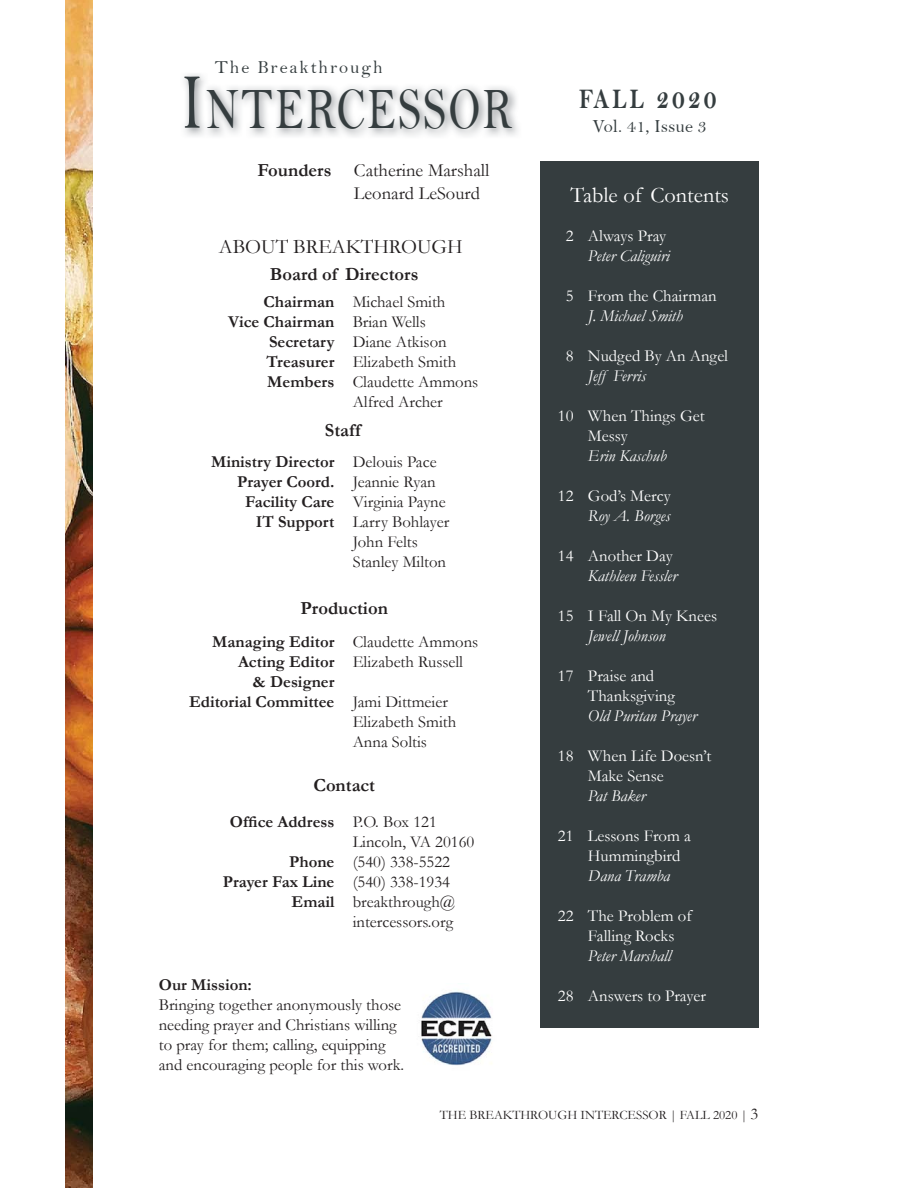
<style>
.page{position:relative;width:918px;height:1188px;background:#fff}
.page>*{position:absolute;margin:0;border:0;box-sizing:border-box;transform-origin:0 0}
.t1{font:59.25px "Bell";letter-spacing:.05em;color:#353d3f;scale:.74 1}
.t2{font:22.2px "Garamond";color:#fff}
.t3{font:20.4px "Garamond";color:#231f20}
.t4{font:18.6px/22.2px "Garamond";color:#231f20}
.t5{font:700 18.6px "Garamond";color:#231f20}
.t6{font:18.6px "Bell";color:#353d3f}
.t7{font:18.45px "Bell";letter-spacing:.1em;color:#353d3f}
.t8{font:16.65px/20px "Garamond";color:#231f20}
.t9{font:16.65px/20px "Garamond";color:#fff}
.t10{font:700 16.65px/20px "Garamond";color:#231f20;text-align:right}
.t11{font:italic 16.65px "Garamond";color:#fff}
.t12{font:12.9px "Garamond";color:#231f20}
.s1{font-size:79.35px}
.s2{font-weight:700}
.s3{font-size:16.65px}
</style>
<div class="page">
<img style="left:65px;top:0;width:27px;height:1188px">
<img style="left:421px;top:991px;width:71px;height:75px">
<div style="left:540px;top:161px;width:219px;height:867px;background:#353d3f"></div>
<img style="left:184px;top:74px;width:334px;height:63px">
<img style="left:201px;top:74px;width:317px;height:6px">
<img style="left:215px;top:74px;width:167px;height:4px">
<p class="t7" style="left:215px;top:58px;width:169px">The Breakthrough</p>
<h1 class="t1" style="left:181px;top:78px;width:725px"><span class="s1">I</span>NTERCESSOR <sup>FALL</sup> <sup>2020</sup></h1>
<p class="t6" style="left:593px;top:116px;width:116px">Vol. 41, Issue 3</p>
<p class="t4" style="left:354px;top:160px;width:137px;text-indent:-97px"><span class="s2">Founders</span> Catherine Marshall<br>Leonard LeSourd</p>
<p class="t3" style="left:219px;top:236px;width:245px">ABOUT BREAKTHROUGH</p>
<p class="t5" style="left:270px;top:264px;width:150px">Board of Directors</p>
<p class="t10" style="left:228px;top:292px;width:108px">Chairman<br>Vice Chairman<br>Secretary<br>Treasurer<br>Members</p>
<p class="t8" style="left:353px;top:292px;width:127px">Michael Smith<br>Brian Wells<br>Diane Atkison<br>Elizabeth Smith<br>Claudette Ammons<br>Alfred Archer</p>
<p class="t5" style="left:325px;top:420px;width:37px">Staff</p>
<p class="t10" style="left:211px;top:452px;width:125px">Ministry Director<br>Prayer Coord.<br>Facility Care<br>IT Support</p>
<p class="t8" style="left:353px;top:452px;width:98px">Delouis Pace<br>Jeannie Ryan<br>Virginia Payne<br>Larry Bohlayer<br>John Felts<br>Stanley Milton</p>
<p class="t5" style="left:300px;top:598px;width:89px">Production</p>
<p class="t10" style="left:189px;top:632px;width:147px">Managing Editor<br>Acting Editor<br>&amp; Designer<br>Editorial Committee</p>
<p class="t8" style="left:353px;top:632px;width:127px">Claudette Ammons<br>Elizabeth Russell</p>
<p class="t8" style="left:353px;top:692px;width:105px">Jami Dittmeier<br>Elizabeth Smith<br>Anna Soltis</p>
<p class="t5" style="left:313px;top:775px;width:63px">Contact</p>
<p class="t10" style="left:230px;top:812px;width:106px">Office Address</p>
<p class="t10" style="left:223px;top:852px;width:113px">Phone<br>Prayer Fax Line<br>Email</p>
<p class="t8" style="left:353px;top:812px;width:123px">P.O. Box 121<br>Lincoln, VA 20160 (540) 338-5522 (540) 338-1934 breakthrough@ intercessors.org</p>
<p class="t10" style="left:159px;top:975px;width:95px">Our Mission:</p>
<p class="t8" style="left:159px;top:995px;width:247px">Bringing together anonymously those needing prayer and Christians willing to pray for them; calling, equipping and encouraging people for this work.</p>
<h2 class="t2" style="left:571px;top:183px;width:160px">Table of Contents</h2>
<p class="t9" style="left:566px;top:226px;width:9px">2</p>
<p class="t9" style="left:588px;top:226px;width:80px">Always Pray</p>
<p class="t11" style="left:588px;top:247px;width:83px">Peter Caliguiri</p>
<p class="t9" style="left:588px;top:286px;width:130px">From the Chairman</p>
<p class="t11" style="left:588px;top:307px;width:96px">J. Michael Smith</p>
<p class="t9" style="left:588px;top:346px;width:142px">Nudged By An Angel</p>
<p class="t11" style="left:588px;top:367px;width:60px">Jeff Ferris</p>
<p class="t9" style="left:588px;top:406px;width:118px">When Things Get<br>Messy</p>
<p class="t11" style="left:588px;top:447px;width:80px">Erin Kaschub</p>
<p class="t9" style="left:588px;top:486px;width:84px">God’s Mercy</p>
<p class="t11" style="left:588px;top:507px;width:84px">Roy A. Borges</p>
<p class="t9" style="left:588px;top:546px;width:86px">Another Day</p>
<p class="t11" style="left:588px;top:567px;width:91px">Kathleen Fessler</p>
<p class="t9" style="left:588px;top:606px;width:131px">I Fall On My Knees</p>
<p class="t11" style="left:588px;top:627px;width:79px">Jewell Johnson</p>
<p class="t9" style="left:588px;top:666px;width:88px">Praise and<br>Thanksgiving</p>
<p class="t11" style="left:588px;top:707px;width:110px">Old Puritan Prayer</p>
<p class="t9" style="left:588px;top:746px;width:125px">When Life Doesn’t<br>Make Sense</p>
<p class="t11" style="left:588px;top:787px;width:59px">Pat Baker</p>
<p class="t9" style="left:588px;top:826px;width:104px">Lessons From a<br>Hummingbird</p>
<p class="t11" style="left:588px;top:867px;width:84px">Dana Tramba</p>
<p class="t9" style="left:588px;top:906px;width:105px">The Problem of<br>Falling Rocks</p>
<p class="t11" style="left:588px;top:947px;width:85px">Peter Marshall</p>
<p class="t9" style="left:588px;top:986px;width:120px">Answers to Prayer</p>
<p class="t9" style="left:566px;top:286px;width:9px">5</p>
<p class="t9" style="left:566px;top:346px;width:9px">8</p>
<p class="t9" style="left:558px;top:406px;width:17px">10</p>
<p class="t9" style="left:558px;top:486px;width:17px">12</p>
<p class="t9" style="left:558px;top:546px;width:17px">14</p>
<p class="t9" style="left:558px;top:606px;width:17px">15</p>
<p class="t9" style="left:558px;top:666px;width:17px">17</p>
<p class="t9" style="left:558px;top:746px;width:17px">18</p>
<p class="t9" style="left:558px;top:826px;width:17px">21</p>
<p class="t9" style="left:558px;top:906px;width:17px">22</p>
<p class="t9" style="left:558px;top:986px;width:17px">28</p>
<p class="t12" style="left:440px;top:1107px;width:320px">THE BREAKTHROUGH INTERCESSOR | FALL 2020 | <span class="s3">3</span></p>
</div>
